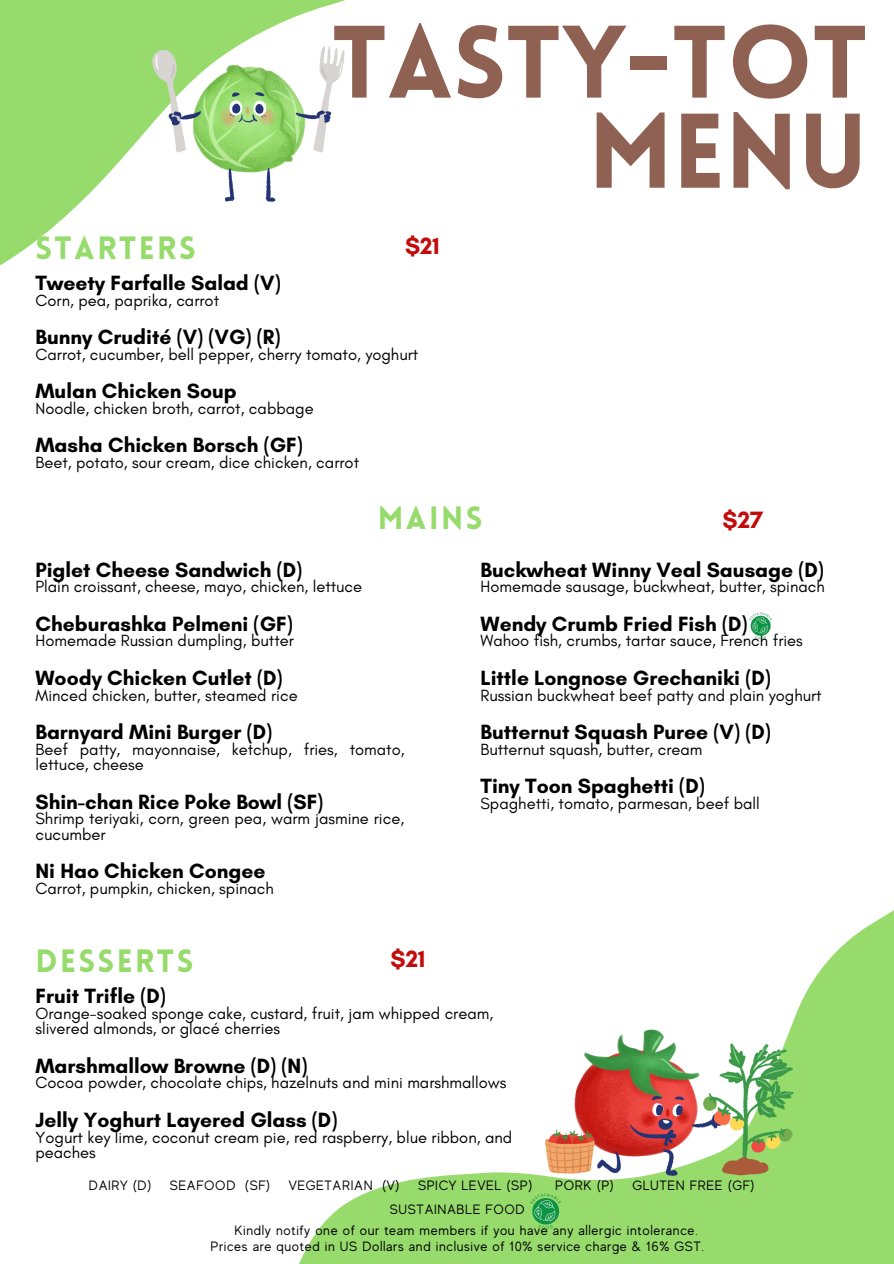
<style>
.page{position:relative;width:894px;height:1264px;background:#fff}
.page>*{position:absolute;margin:0;border:0;box-sizing:border-box;transform-origin:0 0}
.t1{font:900 103.65px "Lovelo";color:#8f6152}
.t2{font:900 100.65px "Lovelo";color:#8f6152}
.t3{font:900 31.5px "Lovelo";letter-spacing:.08em;color:#97db6d}
.t4{font:700 24px "Glacial Indifference";color:#c20c0c}
.t5{font:700 21px "Glacial Indifference";color:#000}
.t6{font:16.5px/15.8px "Glacial Indifference";color:#000}
.t7{font:13.5px/21.5px "MADE Evolve Sans";letter-spacing:.05em;color:#000}
</style>
<div class="page">
<svg style="left:299px;top:911px;width:594px;height:352px"></svg>
<svg style="left:0;top:0;width:346px;height:266px;fill:#97db6d"></svg>
<img style="left:545px;top:1027px;width:248px;height:148px">
<img style="left:152px;top:46px;width:193px;height:156px">
<img style="left:526px;top:1189px;width:38px;height:44px">
<img style="left:749px;top:612px;width:23px;height:28px">
<h2 class="t2" style="left:332px;top:22px;width:537px">TASTY-TOT</h2>
<h1 class="t1" style="left:588px;top:110px;width:281px">MENU</h1>
<h3 class="t4" style="left:405px;top:231px;width:36px">$21</h3>
<h3 class="t3" style="left:35px;top:235px;width:162px">STARTERS</h3>
<p class="t5" style="left:35px;top:270px;width:247px">Tweety Farfalle Salad (V)</p>
<p class="t6" style="left:35px;top:292px;width:185px">Corn, pea, paprika, carrot</p>
<p class="t5" style="left:35px;top:324px;width:246px">Bunny Crudité (V) (VG) (R)</p>
<p class="t6" style="left:35px;top:346px;width:384px">Carrot, cucumber, bell pepper, cherry tomato, yoghurt</p>
<p class="t5" style="left:35px;top:378px;width:203px">Mulan Chicken Soup</p>
<p class="t6" style="left:35px;top:400px;width:280px">Noodle, chicken broth, carrot, cabbage</p>
<p class="t5" style="left:35px;top:432px;width:269px">Masha Chicken Borsch (GF)</p>
<p class="t6" style="left:35px;top:454px;width:325px">Beet, potato, sour cream, dice chicken, carrot</p>
<h3 class="t3" style="left:377px;top:505px;width:106px">MAINS</h3>
<h3 class="t4" style="left:722px;top:505px;width:42px">$27</h3>
<p class="t5" style="left:35px;top:556px;width:268px">Piglet Cheese Sandwich (D)</p>
<p class="t6" style="left:35px;top:578px;width:328px">Plain croissant, cheese, mayo, chicken, lettuce</p>
<p class="t5" style="left:35px;top:610px;width:259px">Cheburashka Pelmeni (GF)</p>
<p class="t6" style="left:35px;top:632px;width:260px">Homemade Russian dumpling, butter</p>
<p class="t5" style="left:35px;top:664px;width:248px">Woody Chicken Cutlet (D)</p>
<p class="t6" style="left:35px;top:687px;width:264px">Minced chicken, butter, steamed rice</p>
<p class="t5" style="left:35px;top:718px;width:238px">Barnyard Mini Burger (D)</p>
<p class="t6" style="left:35px;top:741px;width:370px">Beef patty, mayonnaise, ketchup, fries, tomato, lettuce, cheese</p>
<p class="t5" style="left:35px;top:788px;width:289px">Shin-chan Rice Poke Bowl (SF)</p>
<p class="t6" style="left:35px;top:810px;width:370px">Shrimp teriyaki, corn, green pea, warm jasmine rice, cucumber</p>
<p class="t5" style="left:35px;top:858px;width:231px">Ni Hao Chicken Congee</p>
<p class="t6" style="left:35px;top:880px;width:240px">Carrot, pumpkin, chicken, spinach</p>
<p class="t5" style="left:480px;top:556px;width:345px">Buckwheat Winny Veal Sausage (D)</p>
<p class="t6" style="left:480px;top:578px;width:346px">Homemade sausage, buckwheat, butter, spinach</p>
<p class="t5" style="left:480px;top:610px;width:268px">Wendy Crumb Fried Fish (D)</p>
<p class="t6" style="left:480px;top:632px;width:324px">Wahoo fish, crumbs, tartar sauce, French fries</p>
<p class="t5" style="left:480px;top:664px;width:292px">Little Longnose Grechaniki (D)</p>
<p class="t6" style="left:480px;top:687px;width:342px">Russian buckwheat beef patty and plain yoghurt</p>
<p class="t5" style="left:480px;top:718px;width:292px">Butternut Squash Puree (V) (D)</p>
<p class="t6" style="left:480px;top:741px;width:223px">Butternut squash, butter, cream</p>
<p class="t5" style="left:480px;top:773px;width:226px">Tiny Toon Spaghetti (D)</p>
<p class="t6" style="left:480px;top:795px;width:281px">Spaghetti, tomato, parmesan, beef ball</p>
<h3 class="t4" style="left:390px;top:943px;width:36px">$21</h3>
<h3 class="t3" style="left:35px;top:948px;width:159px">DESSERTS</h3>
<p class="t5" style="left:35px;top:982px;width:132px">Fruit Trifle (D)</p>
<p class="t6" style="left:35px;top:1004px;width:459px">Orange-soaked sponge cake, custard, fruit, jam whipped cream, slivered almonds, or glacé cherries</p>
<p class="t5" style="left:35px;top:1052px;width:273px">Marshmallow Browne (D) (N)</p>
<p class="t6" style="left:35px;top:1074px;width:472px">Cocoa powder, chocolate chips, hazelnuts and mini marshmallows</p>
<p class="t5" style="left:35px;top:1106px;width:303px">Jelly Yoghurt Layered Glass (D)</p>
<p class="t6" style="left:35px;top:1128px;width:478px">Yogurt key lime, coconut cream pie, red raspberry, blue ribbon, and peaches</p>
<p class="t7" style="left:89px;top:1174px;width:64px">DAIRY (D)</p>
<p class="t7" style="left:170px;top:1174px;width:102px">SEAFOOD (SF)</p>
<p class="t7" style="left:288px;top:1174px;width:112px">VEGETARIAN (V)</p>
<p class="t7" style="left:418px;top:1174px;width:116px">SPICY LEVEL (SP)</p>
<p class="t7" style="left:555px;top:1174px;width:60px">PORK (P)</p>
<p class="t7" style="left:632px;top:1174px;width:124px">GLUTEN FREE (GF)</p>
<p class="t7" style="left:234px;top:1198px;width:464px;text-indent:155px">SUSTAINABLE FOOD<br>Kindly notify one of our team members if you have any allergic intolerance.</p>
<p class="t7" style="left:210px;top:1235px;width:495px">Prices are quoted in US Dollars and inclusive of 10% service charge &amp; 16% GST.</p>
</div>
